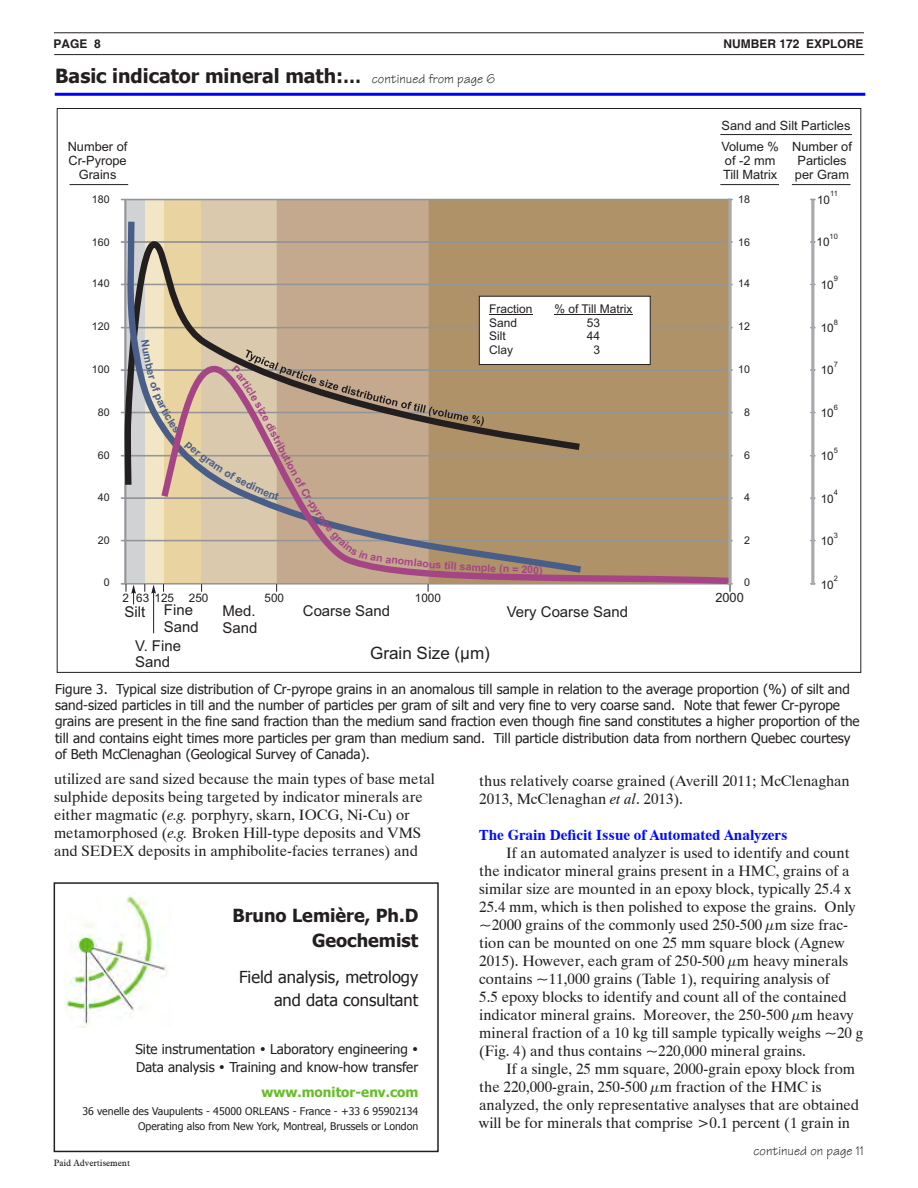
<style>
.page{position:relative;width:918px;height:1188px;background:#fff}
.page>*{position:absolute;margin:0;border:0;box-sizing:border-box;transform-origin:0 0}
.t1{font:700 19.5px "Tahoma";color:#231f20}
.t2{font:700 18px "Tahoma";color:#231f20}
.t3{font:17.1px "Arial";color:#231f20}
.t4{font:16.5px "Tahoma";color:#231f20}
.t5{font:15px/18px "Dutch 801 BT";color:#231f20}
.t6{font:15px/16.6px "Arial";color:#231f20}
.t7{font:700 15px "Dutch 801 BT";color:#010bff}
.t8{font:13.5px/16.2px "Tahoma";color:#231f20}
.t9{font:700 13.5px "Tahoma";color:#66bc29}
.t10{font:13.5px "Tekton";color:#231f20}
.t11{font:12.75px/14.2px "Arial";color:#231f20}
.t12{font:12px/13.4px "Arial";color:#231f20}
.t13{font:700 12px "Helvetica";color:#231f20}
.t14{font:11.7px "Arial";color:#231f20}
.t15{font:10.65px "Arial";color:#231f20}
.t16{font:700 10.65px "Arial";color:#a54586}
.t17{font:10.5px "Tahoma";color:#231f20}
.t18{font:9px "Aldine 721 BT";color:#231f20}
.t19{font:7.5px "Arial";color:#231f20}
.s1{font-size:18px}
.s2{font-family:"Tekton";font-weight:400;font-size:13.5px}
.s3{font-style:italic}
</style>
<div class="page">
<hr style="left:54px;top:32px;width:810px;height:1px;background:#231f20">
<hr style="left:54px;top:54px;width:810px;height:1px;background:#231f20">
<hr style="left:55px;top:93px;width:810px;height:3px;background:#0001f8">
<img style="left:201px;top:200px;width:527px;height:166px">
<div style="left:163px;top:199px;width:38px;height:384px;background:#e8d3a1"></div>
<div style="left:145px;top:199px;width:18px;height:385px;background:#f2e6c7"></div>
<div style="left:126px;top:199px;width:19px;height:385px;background:#d1d2d4"></div>
<div style="left:125px;top:327px;width:605px;height:1px;border:1px solid #939598"></div>
<div style="left:125px;top:284px;width:605px;height:1px;border:1px solid #939598"></div>
<div style="left:125px;top:241px;width:605px;height:2px;border:1px solid #939598"></div>
<div style="left:125px;top:199px;width:605px;height:1px;border:1px solid #939598"></div>
<div style="left:124px;top:199px;width:2px;height:385px;border:1px solid #939598"></div>
<div style="left:125px;top:583px;width:605px;height:2px;border:1px solid #939598"></div>
<hr style="left:153px;top:592px;width:1px;height:41px;background:#231f20">
<svg style="left:151px;top:584px;width:5px;height:10px"></svg>
<svg style="left:121px;top:583px;width:15px;height:21px"></svg>
<svg style="left:125px;top:215px;width:463px;height:362px"></svg>
<svg style="left:157px;top:366px;width:576px;height:222px;background:#b79c7d"></svg>
<hr style="left:70px;top:184px;width:58px;height:1px;background:#231f20">
<hr style="left:811px;top:200px;width:3px;height:384px;background:#a8a9ad">
<hr style="left:720px;top:184px;width:59px;height:1px;background:#231f20">
<hr style="left:720px;top:134px;width:132px;height:1px;background:#231f20">
<svg style="left:727px;top:583px;width:6px;height:9px"></svg>
<svg style="left:728px;top:200px;width:4px;height:384px;background:#afacab"></svg>
<hr style="left:792px;top:184px;width:59px;height:1px;background:#231f20">
<div style="left:479px;top:296px;width:172px;height:69px;background:#fff;border:1px solid #231f20"></div>
<hr style="left:489px;top:314px;width:44px;height:1px;background:#231f20">
<hr style="left:554px;top:314px;width:78px;height:1px;background:#231f20">
<img style="left:65px;top:893px;width:102px;height:134px">
<div style="left:54px;top:882px;width:385px;height:270px;border:2px solid #231f20"></div>
<svg style="left:141px;top:340px;width:39px;height:93px"></svg>
<svg style="left:184px;top:441px;width:96px;height:60px;background:#c7b8a4"></svg>
<svg style="left:231px;top:349px;width:253px;height:77px;background:#ae967e"></svg>
<svg style="left:290px;top:469px;width:145px;height:99px;background:#b99d8b"></svg>
<p class="t13" style="left:53px;top:36px;width:49px">PAGE 8</p>
<p class="t13" style="left:724px;top:36px;width:142px">NUMBER 172 EXPLORE</p>
<p class="t1" style="left:55px;top:62px;width:441px">Basic indicator mineral math:<span class="s1">…</span> <span class="s2">continued from page 6</span></p>
<p class="t11" style="left:722px;top:120px;width:130px">Sand and Silt Particles</p>
<p class="t11" style="left:68px;top:140px;width:61px;text-align:center">Number of<br>Cr-Pyrope<br>Grains</p>
<p class="t11" style="left:721px;top:140px;width:59px">Volume % of -2 mm<br>Till Matrix</p>
<p class="t11" style="left:792px;top:140px;width:61px">Number of<br>Particles per Gram</p>
<p class="t15" style="left:92px;top:195px;width:19px">180</p>
<p class="t15" style="left:738px;top:195px;width:13px">18</p>
<p class="t19" style="left:830px;top:191px;width:9px">11</p>
<p class="t14" style="left:817px;top:195px;width:15px">10</p>
<p class="t15" style="left:92px;top:238px;width:19px">160</p>
<p class="t15" style="left:738px;top:238px;width:13px">16</p>
<p class="t19" style="left:830px;top:233px;width:10px">10</p>
<p class="t14" style="left:817px;top:238px;width:15px">10</p>
<p class="t15" style="left:92px;top:280px;width:19px">140</p>
<p class="t15" style="left:738px;top:280px;width:13px">14</p>
<p class="t19" style="left:834px;top:276px;width:6px">9</p>
<p class="t14" style="left:821px;top:280px;width:15px">10</p>
<p class="t15" style="left:92px;top:322px;width:19px">120</p>
<p class="t12" style="left:489px;top:304px;width:45px">Fraction<br>Sand<br>Silt<br>Clay</p>
<p class="t12" style="left:554px;top:304px;width:80px;text-align:center">% of Till Matrix<br>53<br>44<br>3</p>
<p class="t15" style="left:738px;top:322px;width:13px">12</p>
<p class="t19" style="left:834px;top:319px;width:6px">8</p>
<p class="t14" style="left:821px;top:324px;width:15px">10</p>
<p class="t15" style="left:92px;top:366px;width:19px">100</p>
<p class="t15" style="left:738px;top:366px;width:13px">10</p>
<p class="t19" style="left:834px;top:361px;width:6px">7</p>
<p class="t14" style="left:821px;top:366px;width:15px">10</p>
<p class="t15" style="left:98px;top:408px;width:13px">80</p>
<p class="t15" style="left:98px;top:451px;width:13px">60</p>
<p class="t16" style="left:268px;top:413px;width:63px;rotate:62deg">e distributio</p>
<p class="t15" style="left:744px;top:408px;width:7px">8</p>
<p class="t15" style="left:744px;top:451px;width:7px">6</p>
<p class="t19" style="left:834px;top:404px;width:6px">6</p>
<p class="t14" style="left:821px;top:409px;width:15px">10</p>
<p class="t19" style="left:834px;top:447px;width:6px">5</p>
<p class="t14" style="left:821px;top:452px;width:15px">10</p>
<p class="t15" style="left:98px;top:493px;width:13px">40</p>
<p class="t15" style="left:744px;top:493px;width:7px">4</p>
<p class="t19" style="left:834px;top:490px;width:6px">4</p>
<p class="t14" style="left:821px;top:494px;width:15px">10</p>
<p class="t15" style="left:98px;top:536px;width:13px">20</p>
<p class="t15" style="left:744px;top:536px;width:7px">2</p>
<p class="t19" style="left:834px;top:533px;width:6px">3</p>
<p class="t14" style="left:821px;top:537px;width:15px">10</p>
<p class="t15" style="left:104px;top:579px;width:7px">0</p>
<p class="t16" style="left:436px;top:561px;width:23px;rotate:4deg">s till</p>
<p class="t16" style="left:460px;top:562px;width:32px;rotate:3deg">sampl</p>
<p class="t16" style="left:491px;top:564px;width:30px;rotate:2deg">e(n=</p>
<p class="t16" style="left:522px;top:566px;width:23px;rotate:1deg">200)</p>
<p class="t15" style="left:744px;top:579px;width:7px">0</p>
<p class="t19" style="left:834px;top:576px;width:6px">2</p>
<p class="t14" style="left:821px;top:580px;width:15px">10</p>
<p class="t14" style="left:122px;top:593px;width:53px">2 63 125</p>
<p class="t14" style="left:189px;top:593px;width:21px">250</p>
<p class="t14" style="left:264px;top:593px;width:21px">500</p>
<p class="t14" style="left:415px;top:593px;width:28px">1000</p>
<p class="t11" style="left:715px;top:591px;width:30px">2000</p>
<p class="t6" style="left:222px;top:604px;width:35px">Med.</p>
<p class="t6" style="left:303px;top:604px;width:89px">Coarse Sand</p>
<p class="t6" style="left:507px;top:605px;width:123px">Very Coarse Sand</p>
<p class="t6" style="left:222px;top:620px;width:36px">Sand</p>
<p class="t6" style="left:164px;top:603px;width:36px">Fine<br>Sand</p>
<p class="t6" style="left:135px;top:638px;width:47px">V. Fine<br>Sand</p>
<p class="t6" style="left:125px;top:604px;width:22px">Silt</p>
<p class="t3" style="left:370px;top:647px;width:121px">Grain Size (µm)</p>
<p class="t8" style="left:55px;top:682px;width:806px">Figure 3. Typical size distribution of Cr-pyrope grains in an anomalous till sample in relation to the average proportion (%) of silt and sand-sized particles in till and the number of particles per gram of silt and very fine to very coarse sand. Note that fewer Cr-pyrope grains are present in the fine sand fraction than the medium sand fraction even though fine sand constitutes a higher proportion of the till and contains eight times more particles per gram than medium sand. Till particle distribution data from northern Quebec courtesy of Beth McClenaghan (Geological Survey of Canada).</p>
<p class="t5" style="left:54px;top:769px;width:383px">utilized are sand sized because the main types of base metal sulphide deposits being targeted by indicator minerals are either magmatic (<span class="s3">e.g.</span> porphyry, skarn, IOCG, Ni-Cu) or metamorphosed (<span class="s3">e.g.</span> Broken Hill-type deposits and VMS and SEDEX deposits in amphibolite-facies terranes) and</p>
<p class="t5" style="left:479px;top:771px;width:372px">thus relatively coarse grained (Averill 2011; McClenaghan<br>2013, McClenaghan <span class="s3">et al</span>. 2013).</p>
<p class="t7" style="left:479px;top:824px;width:310px">The Grain Deficit Issue of Automated Analyzers</p>
<p class="t5" style="left:479px;top:843px;width:385px;text-indent:27px">If an automated analyzer is used to identify and count the indicator mineral grains present in a HMC, grains of a similar size are mounted in an epoxy block, typically 25.4 x 25.4 mm, which is then polished to expose the grains. Only ~2000 grains of the commonly used 250-500 µm size frac&shy;tion can be mounted on one 25 mm square block (Agnew 2015). However, each gram of 250-500 µm heavy minerals contains ~11,000 grains (Table 1), requiring analysis of<br>5.5 epoxy blocks to identify and count all of the contained indicator mineral grains. Moreover, the 250-500 µm heavy mineral fraction of a 10 kg till sample typically weighs ~20 g (Fig. 4) and thus contains ~220,000 mineral grains.</p>
<p class="t5" style="left:479px;top:1059px;width:381px;text-indent:27px">If a single, 25 mm square, 2000-grain epoxy block from the 220,000-grain, 250-500 µm fraction of the HMC is analyzed, the only representative analyses that are obtained will be for minerals that comprise &gt;0.1 percent (1 grain in</p>
<p class="t2" style="left:232px;top:903px;width:187px">Bruno Lemière, Ph.D</p>
<p class="t2" style="left:312px;top:928px;width:108px">Geochemist</p>
<p class="t4" style="left:239px;top:966px;width:181px">Field analysis, metrology</p>
<p class="t4" style="left:274px;top:989px;width:146px">and data consultant</p>
<p class="t8" style="left:135px;top:1042px;width:284px">Site instrumentation • Laboratory engineering •</p>
<p class="t8" style="left:136px;top:1060px;width:284px">Data analysis • Training and know-how transfer</p>
<p class="t9" style="left:262px;top:1083px;width:158px">www.monitor-env.com</p>
<p class="t17" style="left:82px;top:1105px;width:337px">36 venelle des Vaupulents - 45000 ORLEANS - France - +33 6 95902134</p>
<p class="t17" style="left:138px;top:1120px;width:282px">Operating also from New York, Montreal, Brussels or London</p>
<p class="t18" style="left:54px;top:1157px;width:78px">Paid Advertisement</p>
<p class="t10" style="left:753px;top:1142px;width:112px">continued on page 11</p>
</div>
